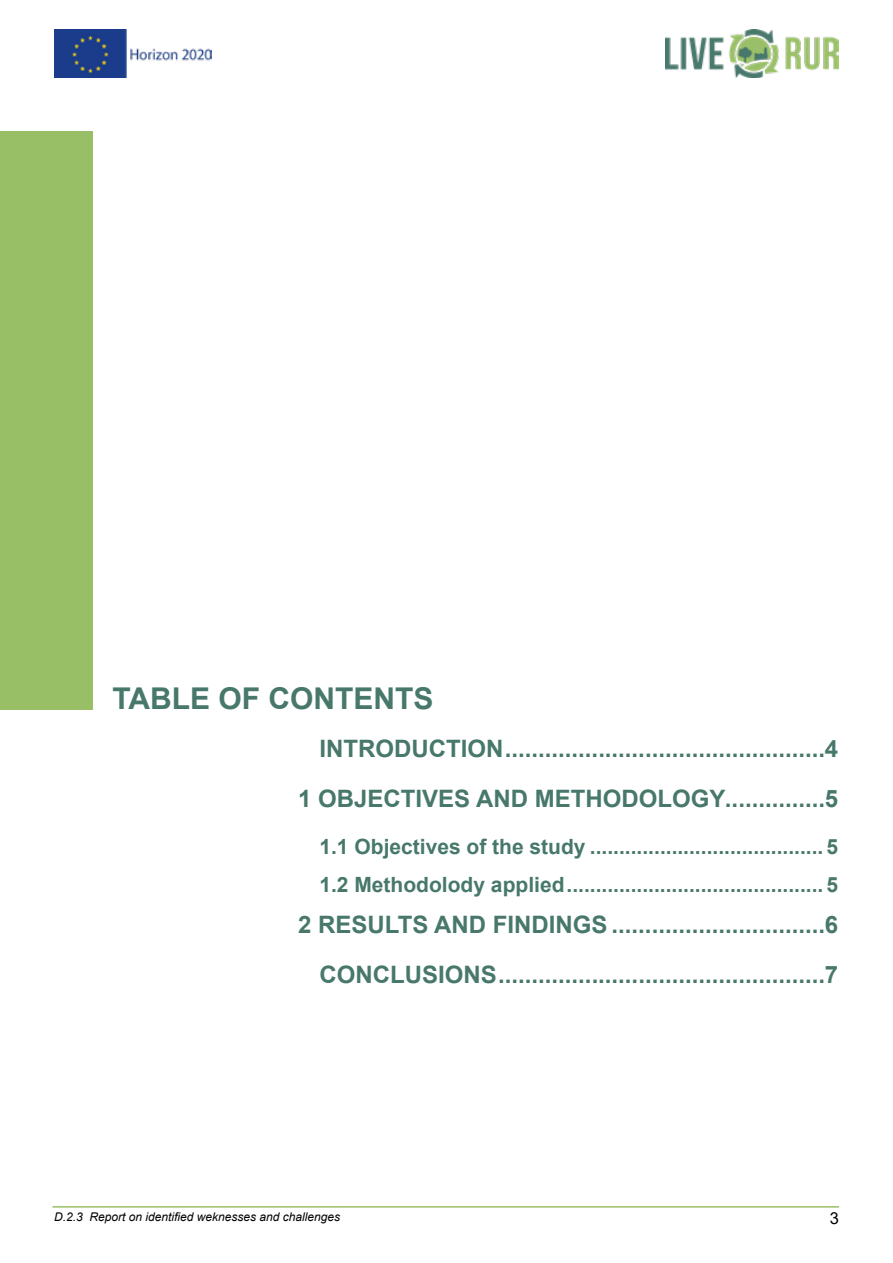
<style>
.page{position:relative;width:893px;height:1263px;background:#fff}
.page>*{position:absolute;margin:0;border:0;box-sizing:border-box;transform-origin:0 0}
.t1{font:700 30px "Arial";color:#47786b}
.t2{font:700 24px/50.1px "Arial";color:#47786b;text-align:right}
.t3{font:700 21px/38px "Arial";color:#47786b}
.t4{font:16.5px "Arial";color:#000}
.t5{font:italic 12px "Arial";color:#000}
</style>
<div class="page">
<hr style="left:52px;top:1206px;width:787px;height:1px;background:#99bf66">
<img style="left:54px;top:30px;width:157px;height:48px">
<img style="left:665px;top:30px;width:174px;height:48px">
<div style="left:0;top:131px;width:92px;height:579px;background:#99bf66"></div>
<p class="t1" style="left:112px;top:677px;width:323px">TABLE OF CONTENTS</p>
<p class="t2" style="left:298px;top:724px;width:541px">INTRODUCTION................................................4<br>1 OBJECTIVES AND METHODOLOGY...............5</p>
<p class="t3" style="left:319px;top:828px;width:520px">1.1 Objectives of the study ........................................ 5<br>1.2 Methodolody applied............................................ 5</p>
<p class="t2" style="left:298px;top:900px;width:542px">2 RESULTS AND FINDINGS ................................6<br>CONCLUSIONS.................................................7</p>
<p class="t5" style="left:54px;top:1209px;width:288px">D.2.3 Report on identified weknesses and challenges</p>
<p class="t4" style="left:830px;top:1207px;width:11px">3</p>
</div>
